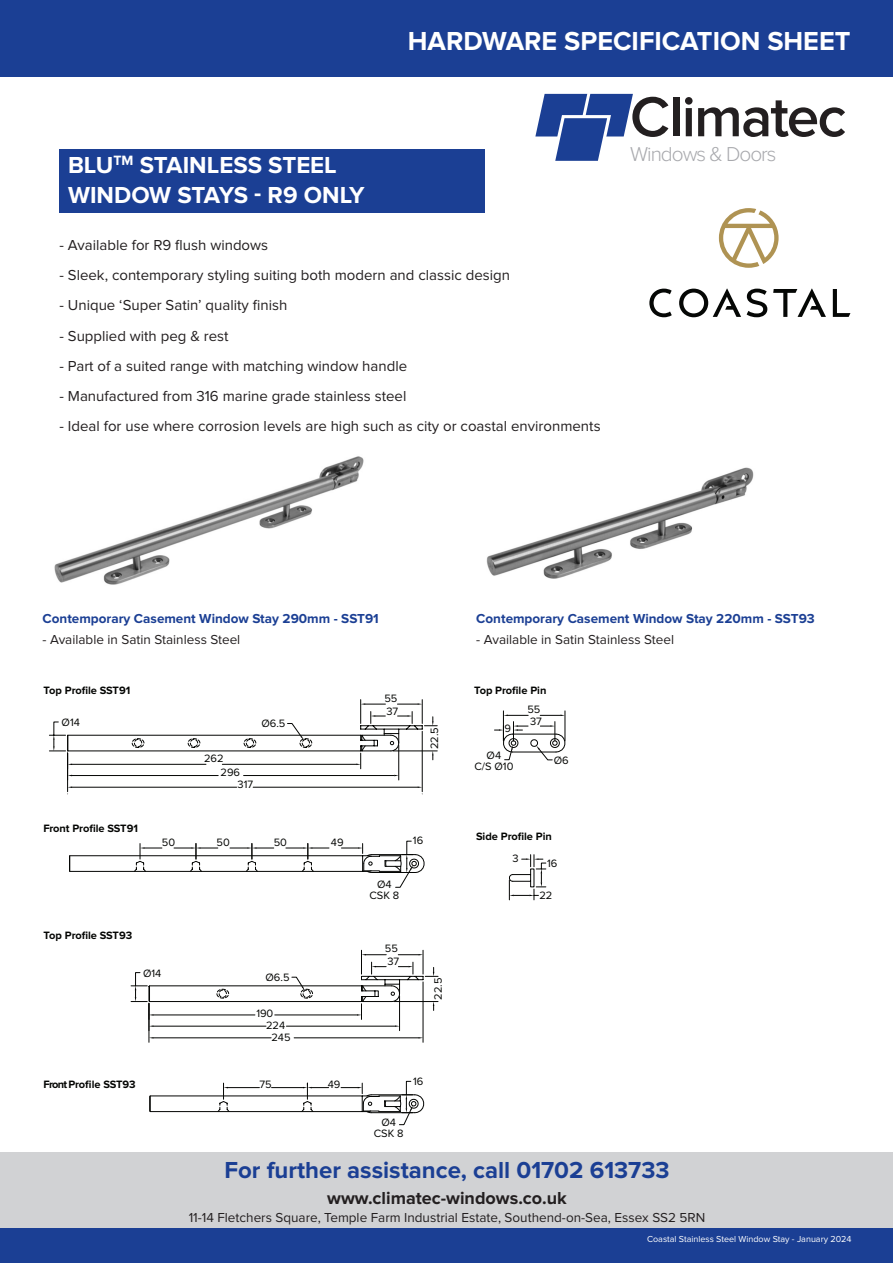
<style>
.page{position:relative;width:893px;height:1263px;background:#fff}
.page>*{position:absolute;margin:0;border:0;box-sizing:border-box;transform-origin:0 0}
.t1{font:600 58.35px "Proxima Nova";letter-spacing:-.03em;color:#231f20}
.t2{font:700 27px "Proxima Nova";color:#fff}
.t3{font:700 24px "Proxima Nova";color:#fff}
.t4{font:700 24px "Proxima Nova";color:#1b3f94}
.t5{font:300 20.85px "Proxima Nova";letter-spacing:-.05em;color:#a8a9ad}
.t6{font:700 18px "Proxima Nova";color:#231f20}
.t7{font:15px "Proxima Nova";color:#231f20}
.t8{font:13.5px "Proxima Nova";color:#231f20}
.t9{font:700 13.5px "Proxima Nova";color:#1b3f94}
.t10{font:11.1px/11.1px "Proxima Nova";color:#040503;text-align:center}
.t11{font:700 11.1px "Proxima Nova";color:#040503}
.t12{font:700 11.1px "Proxima Nova";letter-spacing:-.02em;color:#040503}
.t13{font:9px "Proxima Nova";color:#fff}
</style>
<div class="page">
<div style="left:0;top:1152px;width:893px;height:77px;background:#d1d2d4"></div>
<div style="left:0;top:1229px;width:893px;height:34px;background:#1b3f94"></div>
<svg style="left:535px;top:94px;width:98px;height:67px"></svg>
<div style="left:0;top:0;width:893px;height:77px;background:#1b3f94"></div>
<div style="left:60px;top:149px;width:425px;height:64px;background:#1b3f94"></div>
<svg style="left:747px;top:289px;width:20px;height:28px"></svg>
<svg style="left:679px;top:288px;width:62px;height:29px"></svg>
<svg style="left:773px;top:288px;width:53px;height:29px"></svg>
<svg style="left:833px;top:289px;width:17px;height:28px"></svg>
<svg style="left:649px;top:289px;width:23px;height:28px"></svg>
<svg style="left:719px;top:208px;width:60px;height:60px"></svg>
<img style="left:54px;top:456px;width:310px;height:129px">
<img style="left:486px;top:467px;width:268px;height:112px">
<hr style="left:67px;top:753px;width:1px;height:39px;background:#040503">
<hr style="left:422px;top:731px;width:1px;height:61px;background:#040503">
<hr style="left:72px;top:787px;width:165px;height:1px;background:#040503">
<hr style="left:253px;top:787px;width:165px;height:1px;background:#040503">
<svg style="left:49px;top:700px;width:388px;height:80px"></svg>
<svg style="left:67px;top:794px;width:358px;height:94px"></svg>
<hr style="left:149px;top:1003px;width:1px;height:39px;background:#040503">
<hr style="left:423px;top:982px;width:1px;height:60px;background:#040503">
<hr style="left:153px;top:1037px;width:118px;height:1px;background:#040503">
<hr style="left:294px;top:1037px;width:125px;height:1px;background:#040503">
<svg style="left:130px;top:950px;width:308px;height:81px"></svg>
<svg style="left:149px;top:1080px;width:276px;height:45px"></svg>
<hr style="left:565px;top:711px;width:1px;height:30px;background:#040503">
<hr style="left:503px;top:711px;width:1px;height:30px;background:#040503">
<svg style="left:540px;top:715px;width:25px;height:1px"></svg>
<svg style="left:503px;top:715px;width:25px;height:1px"></svg>
<svg style="left:494px;top:722px;width:72px;height:39px"></svg>
<svg style="left:508px;top:855px;width:39px;height:45px"></svg>
<p class="t3" style="left:68px;top:151px;width:270px">BLU<sup>TM</sup> STAINLESS STEEL</p>
<p class="t3" style="left:68px;top:181px;width:298px">WINDOW STAYS - R9 ONLY</p>
<p class="t2" style="left:408px;top:25px;width:444px">HARDWARE SPECIFICATION SHEET</p>
<p class="t1" style="left:630px;top:83px;width:218px">Climatec</p>
<p class="t5" style="left:630px;top:142px;width:148px">Windows &amp; Doors</p>
<p class="t7" style="left:60px;top:238px;width:210px">- Available for R9 flush windows</p>
<p class="t7" style="left:60px;top:268px;width:452px">- Sleek, contemporary styling suiting both modern and classic design</p>
<p class="t7" style="left:60px;top:299px;width:229px">- Unique ‘Super Satin’ quality finish</p>
<p class="t7" style="left:60px;top:329px;width:171px">- Supplied with peg &amp; rest</p>
<p class="t7" style="left:60px;top:359px;width:349px">- Part of a suited range with matching window handle</p>
<p class="t7" style="left:60px;top:389px;width:348px">- Manufactured from 316 marine grade stainless steel</p>
<p class="t7" style="left:60px;top:419px;width:543px">- Ideal for use where corrosion levels are high such as city or coastal environments</p>
<p class="t9" style="left:43px;top:611px;width:338px">Contemporary Casement Window Stay 290mm - SST91</p>
<p class="t8" style="left:43px;top:633px;width:199px">- Available in Satin Stainless Steel</p>
<p class="t11" style="left:44px;top:684px;width:88px">Top Profile SST91</p>
<p class="t10" style="left:62px;top:717px;width:20px">Ø14</p>
<p class="t10" style="left:261px;top:718px;width:26px">Ø6.5</p>
<p class="t10" style="left:204px;top:753px;width:21px">262</p>
<p class="t11" style="left:44px;top:822px;width:96px">Front Profile SST91</p>
<p class="t10" style="left:238px;top:766px;width:17px;line-height:12.8px;text-align:left;text-indent:-17px">296<br>317</p>
<p class="t10" style="left:162px;top:837px;width:15px">50</p>
<p class="t10" style="left:216px;top:837px;width:15px">50</p>
<p class="t10" style="left:274px;top:837px;width:15px">50</p>
<p class="t11" style="left:44px;top:929px;width:90px">Top Profile SST93</p>
<p class="t10" style="left:143px;top:968px;width:20px">Ø14</p>
<p class="t10" style="left:266px;top:972px;width:26px">Ø6.5</p>
<p class="t12" style="left:44px;top:1078px;width:94px">Front Profile SST93</p>
<p class="t10" style="left:256px;top:1008px;width:19px">190</p>
<p class="t10" style="left:266px;top:1020px;width:21px">224</p>
<p class="t10" style="left:271px;top:1032px;width:21px">245</p>
<p class="t10" style="left:259px;top:1079px;width:14px">75</p>
<p class="t10" style="left:384px;top:692px;width:15px;line-height:12.9px;text-align:left">55<br>37</p>
<p class="t10" style="left:429px;top:749px;width:24px;rotate:-90deg">22.5</p>
<p class="t10" style="left:331px;top:837px;width:14px">49</p>
<p class="t10" style="left:413px;top:835px;width:12px">16</p>
<p class="t10" style="left:369px;top:879px;width:31px">Ø4<br>CSK 8</p>
<p class="t10" style="left:385px;top:942px;width:16px;line-height:13.4px;text-align:left">55<br>37</p>
<p class="t10" style="left:433px;top:1000px;width:24px;rotate:-90deg">22.5</p>
<p class="t10" style="left:328px;top:1079px;width:14px">49</p>
<p class="t10" style="left:413px;top:1076px;width:12px">16</p>
<p class="t10" style="left:374px;top:1117px;width:31px">Ø4<br>CSK 8</p>
<p class="t9" style="left:476px;top:611px;width:340px">Contemporary Casement Window Stay 220mm - SST93</p>
<p class="t8" style="left:476px;top:633px;width:199px">- Available in Satin Stainless Steel</p>
<p class="t11" style="left:474px;top:684px;width:74px">Top Profile Pin</p>
<p class="t10" style="left:505px;top:723px;width:8px">9</p>
<p class="t10" style="left:527px;top:704px;width:15px">55</p>
<p class="t10" style="left:530px;top:716px;width:13px">37</p>
<p class="t10" style="left:474px;top:751px;width:41px">Ø4<br>C/S Ø10</p>
<p class="t10" style="left:554px;top:755px;width:16px">Ø6</p>
<p class="t11" style="left:476px;top:830px;width:77px">Side Profile Pin</p>
<p class="t10" style="left:513px;top:853px;width:8px">3</p>
<p class="t10" style="left:547px;top:858px;width:12px">16</p>
<p class="t10" style="left:539px;top:890px;width:15px">22</p>
<p class="t4" style="left:224px;top:1156px;width:447px">For further assistance, call 01702 613733</p>
<p class="t6" style="left:327px;top:1187px;width:241px">www.climatec-windows.co.uk</p>
<p class="t8" style="left:189px;top:1211px;width:518px">11-14 Fletchers Square, Temple Farm Industrial Estate, Southend-on-Sea, Essex SS2 5RN</p>
<p class="t13" style="left:647px;top:1234px;width:206px">Coastal Stainless Steel Window Stay - January 2024</p>
</div>
